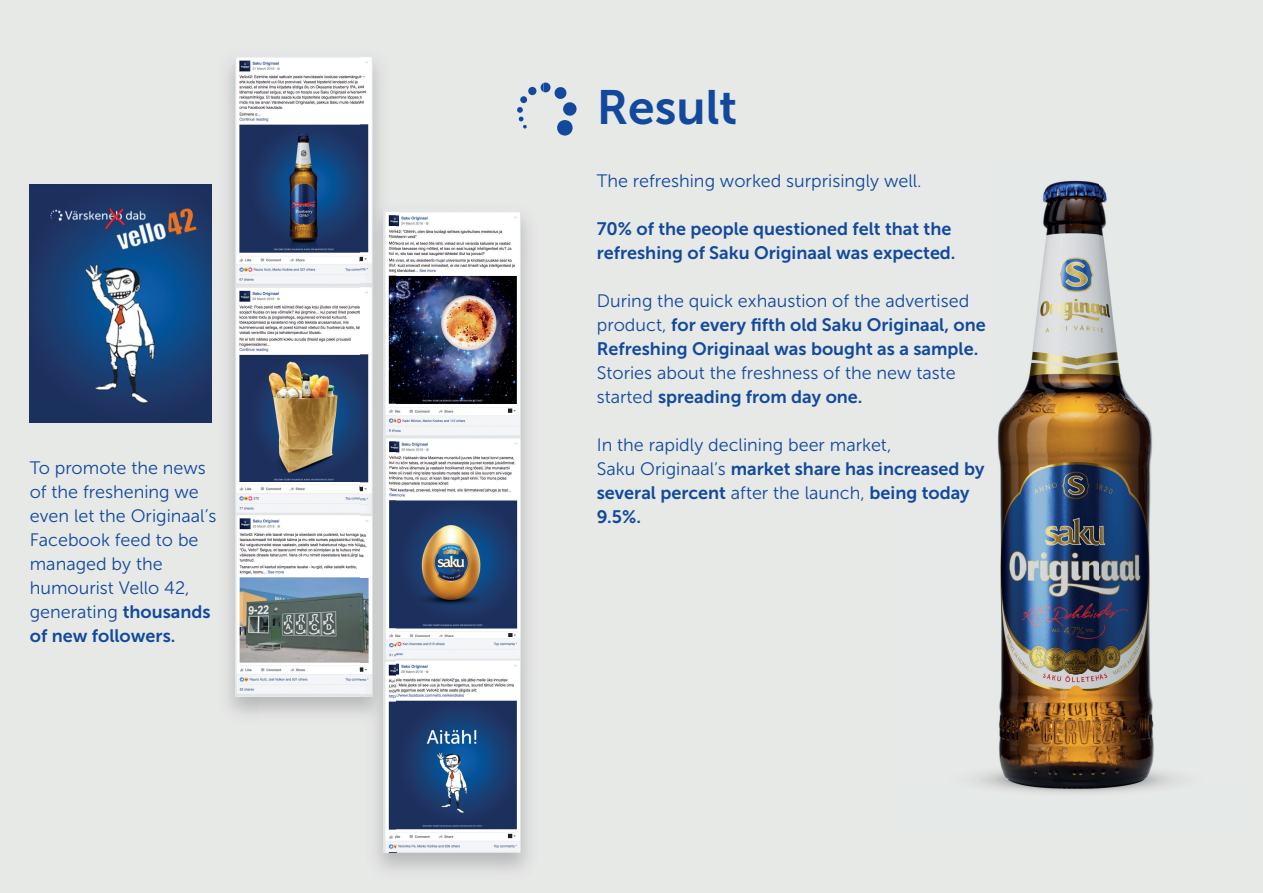
<style>
.page{position:relative;width:1263px;height:893px;background:#e7e9e7}
.page>*{position:absolute;margin:0;border:0;box-sizing:border-box;transform-origin:0 0}
.t1{font:48px "Museo Sans 700";color:#13499c}
.t2{font:18px/24px "Museo Sans 700";color:#13499c}
.t3{font:18px/24px "Museo Sans 300";color:#13499c}
.s1{font-family:"Museo Sans 700"}
.s2{font-family:"Museo Sans 300"}
</style>
<div class="page">
<img style="left:30px;top:184px;width:182px;height:238px">
<img style="left:978px;top:180px;width:196px;height:613px">
<img style="left:235px;top:56px;width:126px;height:640px">
<svg style="left:517px;top:82px;width:60px;height:54px"></svg>
<img style="left:361px;top:57px;width:35px;height:821px">
<img style="left:384px;top:210px;width:137px;height:642px">
<p class="t3" style="left:30px;top:456px;width:188px">To promote the news of the freshening we even let the Originaal’s<br>Facebook feed to be managed by the humourist Vello 42, generating <span class="s1">thousands</span></p>
<p class="t2" style="left:30px;top:624px;width:147px">of new followers.</p>
<h1 class="t1" style="left:597px;top:81px;width:142px">Result</h1>
<p class="t3" style="left:597px;top:169px;width:326px">The refreshing worked surprisingly well.</p>
<p class="t2" style="left:597px;top:216px;width:360px">70% of the people questioned felt that the refreshing of Saku Originaal was expected.</p>
<p class="t3" style="left:597px;top:289px;width:374px">During the quick exhaustion of the advertised</p>
<p class="t2" style="left:597px;top:312px;width:390px"><span class="s2">product,</span> for every fifth old Saku Originaal, one<br>Refreshing Originaal was bought as a sample.</p>
<p class="t3" style="left:597px;top:361px;width:360px">Stories about the freshness of the new taste</p>
<p class="t2" style="left:597px;top:384px;width:267px"><span class="s2">started</span> spreading from day one.</p>
<p class="t3" style="left:597px;top:433px;width:296px">In the rapidly declining beer market,</p>
<p class="t2" style="left:597px;top:456px;width:389px"><span class="s2">Saku Originaal’s</span> market share has increased by several percent <span class="s2">after the launch,</span> being today<br>9.5%.</p>
</div>
